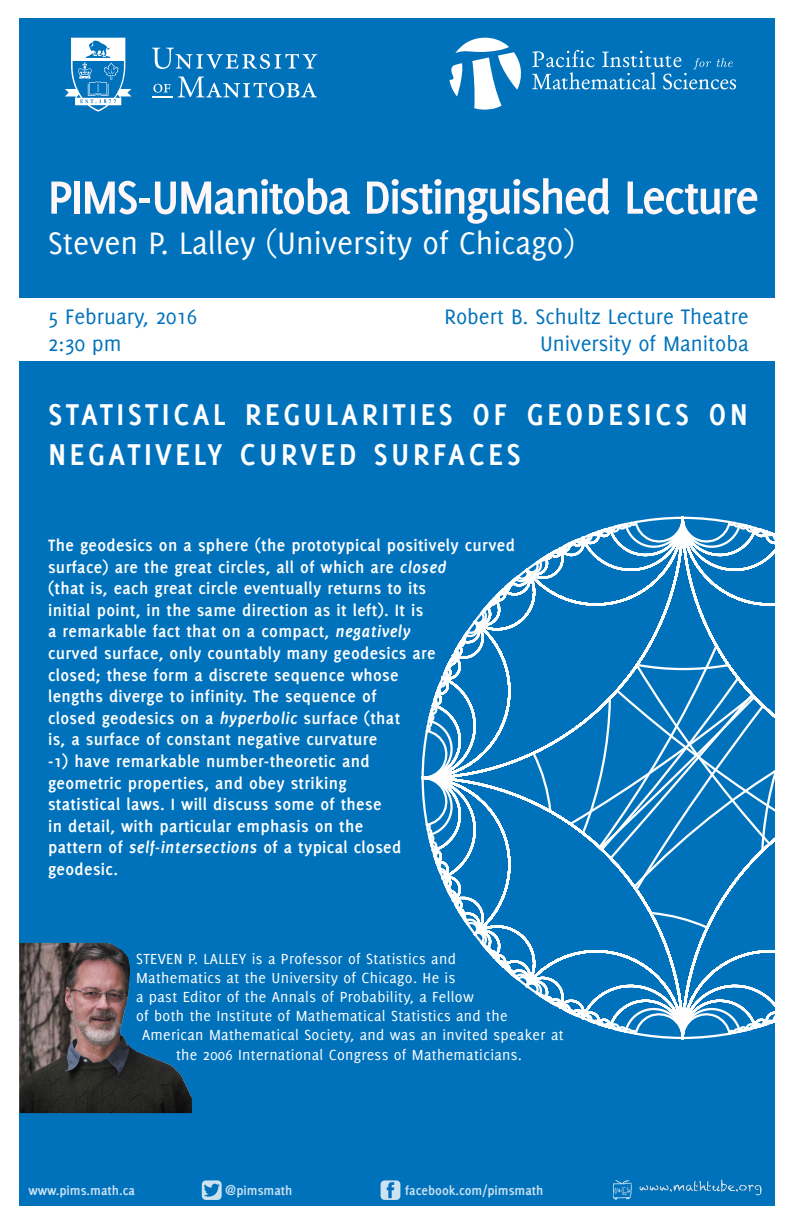
<style>
.page{position:relative;width:792px;height:1224px;background:#fff}
.page>*{position:absolute;margin:0;border:0;box-sizing:border-box;transform-origin:0 0}
.Date{font:700 51px "Delicious";letter-spacing:-.045em;color:#fff6f8}
.t1{font:34px "Delicious";color:#fff}
.t2{font:700 33px/39.6px "Delicious";letter-spacing:.1em;color:#fff}
.White_bar_text{font:23px "Delicious";color:#0072bc}
.t3{font:700 18px/21.6px "Delicious";letter-spacing:.02em;color:#fff}
.t4{font:16px "Delicious";letter-spacing:.02em;color:#fff}
.t5{font:700 14px "Delicious";color:#fff}
.s1{font-style:italic}
</style>
<div class="page">
<div style="left:19px;top:18px;width:756px;height:1188px;background:#0072bc"></div>
<img style="left:614px;top:1180px;width:148px;height:20px">
<svg style="left:381px;top:1180px;width:19px;height:20px"></svg>
<svg style="left:202px;top:1180px;width:20px;height:20px"></svg>
<div style="left:10px;top:298px;width:772px;height:63px;background:#fff"></div>
<svg style="left:450px;top:38px;width:71px;height:72px"></svg>
<svg style="left:532px;top:50px;width:204px;height:40px"></svg>
<svg style="left:65px;top:38px;width:67px;height:74px"></svg>
<svg style="left:152px;top:48px;width:165px;height:21px"></svg>
<svg style="left:178px;top:77px;width:139px;height:21px"></svg>
<svg style="left:152px;top:84px;width:20px;height:13px"></svg>
<img style="left:19px;top:943px;width:173px;height:170px">
<svg style="left:421px;top:516px;width:354px;height:524px"></svg>
<p class="Date" style="left:48px;top:168px;width:712px">PIMS-UManitoba Distinguished Lecture</p>
<p class="t1" style="left:48px;top:224px;width:528px">Steven P. Lalley (University of Chicago)</p>
<p class="White_bar_text" style="left:48px;top:303px;width:151px">5 February, 2016</p>
<p class="White_bar_text" style="left:48px;top:331px;width:75px">2:30 pm</p>
<p class="White_bar_text" style="left:445px;top:303px;width:306px">Robert B. Schultz Lecture Theatre</p>
<p class="White_bar_text" style="left:540px;top:331px;width:210px">University of Manitoba</p>
<p class="t2" style="left:48px;top:394px;width:702px">STATISTICAL REGULARITIES OF GEODESICS ON<br>NEGATIVELY CURVED SURFACES</p>
<p class="t3" style="left:48px;top:534px;width:468px">The geodesics on a sphere (the prototypical positively curved surface) are the great circles, all of which are <span class="s1">closed<br></span>(that is, each great circle eventually returns to its<br>initial point, in the same direction as it left). It is<br>a remarkable fact that on a compact, <span class="s1">negatively<br></span>curved surface, only countably many geodesics are<br>closed; these form a discrete sequence whose<br>lengths diverge to infinity. The sequence of<br>closed geodesics on a <span class="s1">hyperbolic</span> surface (that<br>is, a surface of constant negative curvature<br>-1) have remarkable number-theoretic and<br>geometric properties, and obey striking<br>statistical laws. I will discuss some of these<br>in detail, with particular emphasis on the<br>pattern of <span class="s1">self-intersections</span> of a typical closed<br>geodesic.</p>
<p class="t4" style="left:136px;top:949px;width:321px">STEVEN P. LALLEY is a Professor of Statistics and</p>
<p class="t4" style="left:136px;top:968px;width:321px">Mathematics at the University of Chicago. He is</p>
<p class="t4" style="left:136px;top:988px;width:339px">a past Editor of the Annals of Probability, a Fellow</p>
<p class="t4" style="left:136px;top:1007px;width:373px">of both the Institute of Mathematical Statistics and the</p>
<p class="t4" style="left:142px;top:1026px;width:423px">American Mathematical Society, and was an invited speaker at</p>
<p class="t4" style="left:176px;top:1045px;width:347px">the 2006 International Congress of Mathematicians.</p>
<p class="t5" style="left:28px;top:1182px;width:108px">www.pims.math.ca</p>
<p class="t5" style="left:225px;top:1182px;width:69px">@pimsmath</p>
<p class="t5" style="left:405px;top:1182px;width:140px">facebook.com/pimsmath</p>
</div>
